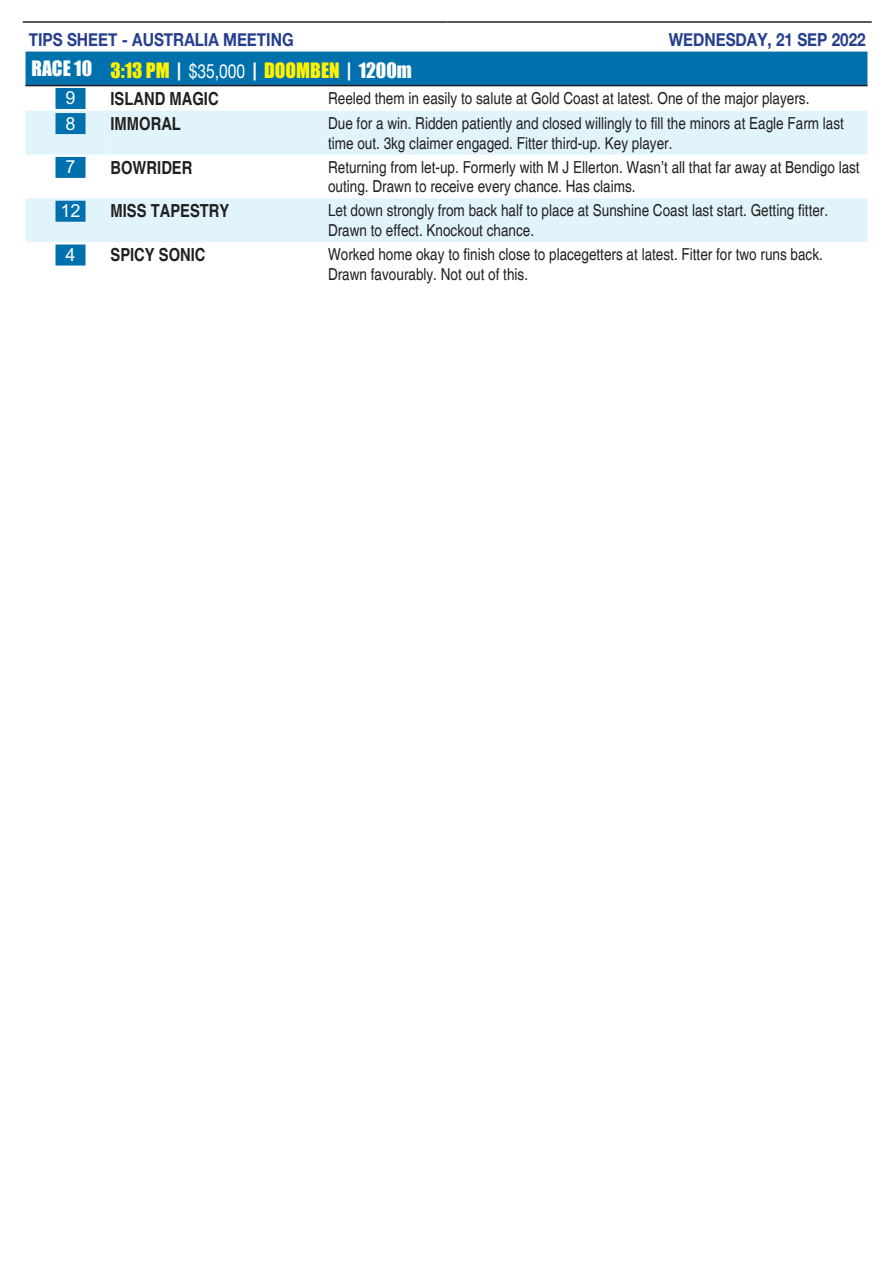
<style>
.page{position:relative;width:893px;height:1263px;background:#fff}
.page>*{position:absolute;margin:0;border:0;box-sizing:border-box;transform-origin:0 0}
.Tips-Analysis-Header{font:19.5px "Impact";color:#fff101}
.Tips-Analysis-Header-2{font:19.5px "Impact";color:#fff}
.t1{font:700 condensed 18px "Helvetica";color:#231f20}
.t2{font:700 18px "Helvetica Neue";color:#253f8e;scale:.85 1}
.Tips-Num{font:700 18px "M Hei HK";color:#fff}
.Tips-Analysis-Body{font:condensed 16.5px/19.8px "Helvetica";color:#231f20}
.s1{color:#fff}
.s2{font-family:"Helvetica Neue";color:#fff}
</style>
<div class="page">
<hr style="left:23px;top:21px;width:424px;height:2px;background:#231f20">
<hr style="left:447px;top:21px;width:425px;height:2px;background:#231f20">
<div style="left:26px;top:52px;width:841px;height:33px;background:#0071ad"></div>
<svg style="left:26px;top:111px;width:841px;height:131px;fill:#e1f4fc"></svg>
<hr style="left:26px;top:85px;width:78px;height:1px;background:#231f20">
<hr style="left:104px;top:85px;width:218px;height:1px;background:#231f20">
<hr style="left:322px;top:85px;width:545px;height:1px;background:#231f20">
<div style="left:56px;top:88px;width:30px;height:21px;background:#0071ad"></div>
<div style="left:56px;top:113px;width:30px;height:21px;background:#0071ad"></div>
<div style="left:56px;top:157px;width:30px;height:21px;background:#0071ad"></div>
<div style="left:56px;top:201px;width:30px;height:21px;background:#0071ad"></div>
<div style="left:56px;top:245px;width:30px;height:21px;background:#0071ad"></div>
<p class="t2" style="left:29px;top:28px;width:313px">TIPS SHEET - AUSTRALIA MEETING</p>
<p class="t2" style="left:669px;top:28px;width:233px">WEDNESDAY, 21 SEP 2022</p>
<p class="Tips-Analysis-Header-2" style="left:32px;top:53px;width:62px">RACE 10</p>
<p class="Tips-Analysis-Header" style="left:110px;top:55px;width:303px">3:13 PM <span class="s1">|</span> <span class="s2">$35,000</span> <span class="s1">|</span> DOOMBEN <span class="s1">| 1200m</span></p>
<p class="Tips-Num" style="left:66px;top:85px;width:12px">9</p>
<p class="t1" style="left:110px;top:87px;width:110px">ISLAND MAGIC</p>
<p class="Tips-Analysis-Body" style="left:328px;top:88px;width:483px">Reeled them in easily to salute at Gold Coast at latest. One of the major players.</p>
<p class="Tips-Num" style="left:66px;top:110px;width:12px">8</p>
<p class="t1" style="left:110px;top:113px;width:72px">IMMORAL</p>
<p class="Tips-Analysis-Body" style="left:328px;top:113px;width:517px">Due for a win. Ridden patiently and closed willingly to fill the minors at Eagle Farm last time out. 3kg claimer engaged. Fitter third-up. Key player.</p>
<p class="Tips-Num" style="left:66px;top:154px;width:12px">7</p>
<p class="t1" style="left:110px;top:156px;width:83px">BOWRIDER</p>
<p class="Tips-Analysis-Body" style="left:328px;top:157px;width:533px">Returning from let-up. Formerly with M J Ellerton. Wasn’t all that far away at Bendigo last outing. Drawn to receive every chance. Has claims.</p>
<p class="Tips-Num" style="left:60px;top:198px;width:22px">12</p>
<p class="t1" style="left:110px;top:200px;width:120px">MISS TAPESTRY</p>
<p class="Tips-Analysis-Body" style="left:328px;top:201px;width:502px">Let down strongly from back half to place at Sunshine Coast last start. Getting fitter.<br>Drawn to effect. Knockout chance.</p>
<p class="Tips-Num" style="left:66px;top:241px;width:12px">4</p>
<p class="t1" style="left:110px;top:244px;width:97px">SPICY SONIC</p>
<p class="Tips-Analysis-Body" style="left:328px;top:245px;width:496px">Worked home okay to finish close to placegetters at latest. Fitter for two runs back.<br>Drawn favourably. Not out of this.</p>
</div>
